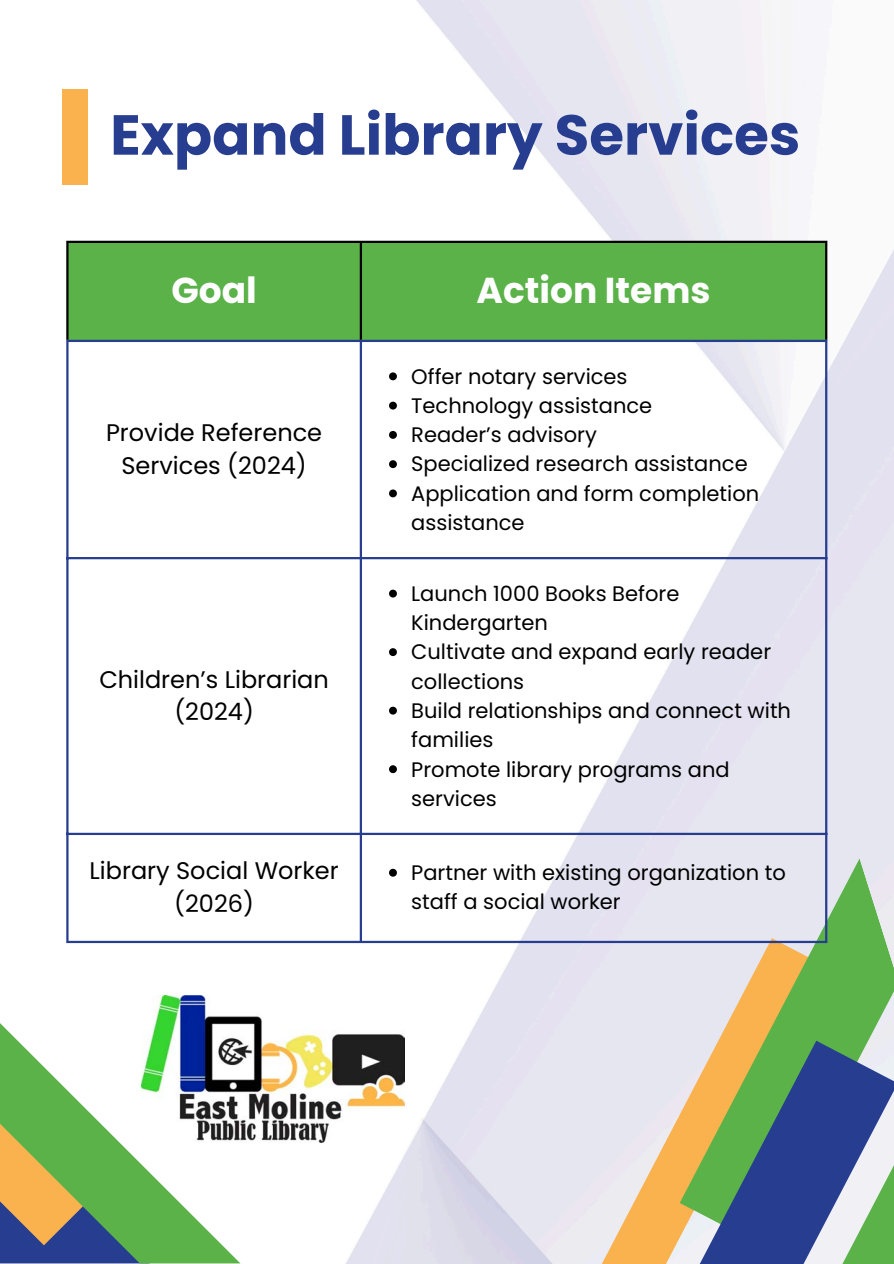
<style>
.page{position:relative;width:894px;height:1264px;background:#fff}
.page>*{position:absolute;margin:0;border:0;box-sizing:border-box;transform-origin:0 0}
.t1{font:700 56.4px "Poppins";color:#273d8f}
.t2{font:700 36px "Poppins";color:#fff}
.t3{font:24px/32.7px "Poppins";color:#000;text-align:center}
.t4{font:21px/29.2px "Poppins";color:#000}
</style>
<div class="page">
<img style="left:62px;top:0;width:831px;height:944px">
<div style="left:62px;top:89px;width:26px;height:95px;background:#f9b24e"></div>
<svg style="left:0;top:1023px;width:240px;height:240px"></svg>
<svg style="left:315px;top:926px;width:282px;height:337px"></svg>
<svg style="left:597px;top:858px;width:296px;height:163px;background:#c8d6c0"></svg>
<svg style="left:465px;top:1021px;width:428px;height:242px;background:#afb6b3"></svg>
<img style="left:141px;top:995px;width:264px;height:147px">
<div style="left:68px;top:243px;width:756px;height:97px;background:#5ab249"></div>
<svg style="left:389px;top:372px;width:8px;height:8px"></svg>
<svg style="left:389px;top:401px;width:8px;height:8px"></svg>
<svg style="left:389px;top:431px;width:8px;height:8px"></svg>
<svg style="left:389px;top:460px;width:8px;height:8px"></svg>
<svg style="left:389px;top:489px;width:8px;height:8px"></svg>
<svg style="left:389px;top:589px;width:8px;height:8px"></svg>
<svg style="left:389px;top:648px;width:8px;height:8px"></svg>
<svg style="left:389px;top:706px;width:8px;height:8px"></svg>
<svg style="left:389px;top:765px;width:8px;height:8px"></svg>
<svg style="left:389px;top:868px;width:8px;height:8px"></svg>
<hr style="left:66px;top:243px;width:2px;height:97px;background:#000">
<hr style="left:359px;top:243px;width:3px;height:97px;background:#000">
<hr style="left:824px;top:243px;width:3px;height:97px;background:#000">
<hr style="left:66px;top:241px;width:761px;height:2px;background:#000">
<hr style="left:66px;top:342px;width:2px;height:598px;background:#273d8f">
<hr style="left:359px;top:342px;width:3px;height:598px;background:#273d8f">
<hr style="left:824px;top:342px;width:3px;height:598px;background:#273d8f">
<hr style="left:66px;top:340px;width:761px;height:2px;background:#273d8f">
<hr style="left:66px;top:557px;width:761px;height:2px;background:#273d8f">
<hr style="left:66px;top:832px;width:761px;height:3px;background:#273d8f">
<hr style="left:66px;top:940px;width:761px;height:3px;background:#273d8f">
<p class="t1" style="left:110px;top:95px;width:691px">Expand Library Services</p>
<p class="t2" style="left:171px;top:265px;width:87px">Goal</p>
<p class="t2" style="left:476px;top:265px;width:235px">Action Items</p>
<p class="t3" style="left:106px;top:416px;width:217px">Provide Reference<br>Services (2024)</p>
<p class="t3" style="left:99px;top:662px;width:231px">Children’s Librarian (2024)</p>
<p class="t3" style="left:90px;top:854px;width:250px">Library Social Worker</p>
<p class="t3" style="left:174px;top:886px;width:81px">(2026)</p>
<p class="t4" style="left:411px;top:362px;width:218px">Offer notary services</p>
<p class="t4" style="left:411px;top:391px;width:242px">Technology assistance</p>
<p class="t4" style="left:411px;top:420px;width:187px">Reader’s advisory</p>
<p class="t4" style="left:411px;top:449px;width:338px">Specialized research assistance</p>
<p class="t4" style="left:411px;top:479px;width:349px">Application and form completion assistance</p>
<p class="t4" style="left:411px;top:579px;width:269px">Launch 1000 Books Before<br>Kindergarten</p>
<p class="t4" style="left:411px;top:637px;width:361px">Cultivate and expand early reader collections</p>
<p class="t4" style="left:411px;top:696px;width:381px">Build relationships and connect with families</p>
<p class="t4" style="left:411px;top:754px;width:320px">Promote library programs and services</p>
<p class="t4" style="left:411px;top:858px;width:376px">Partner with existing organization to staff a social worker</p>
</div>
